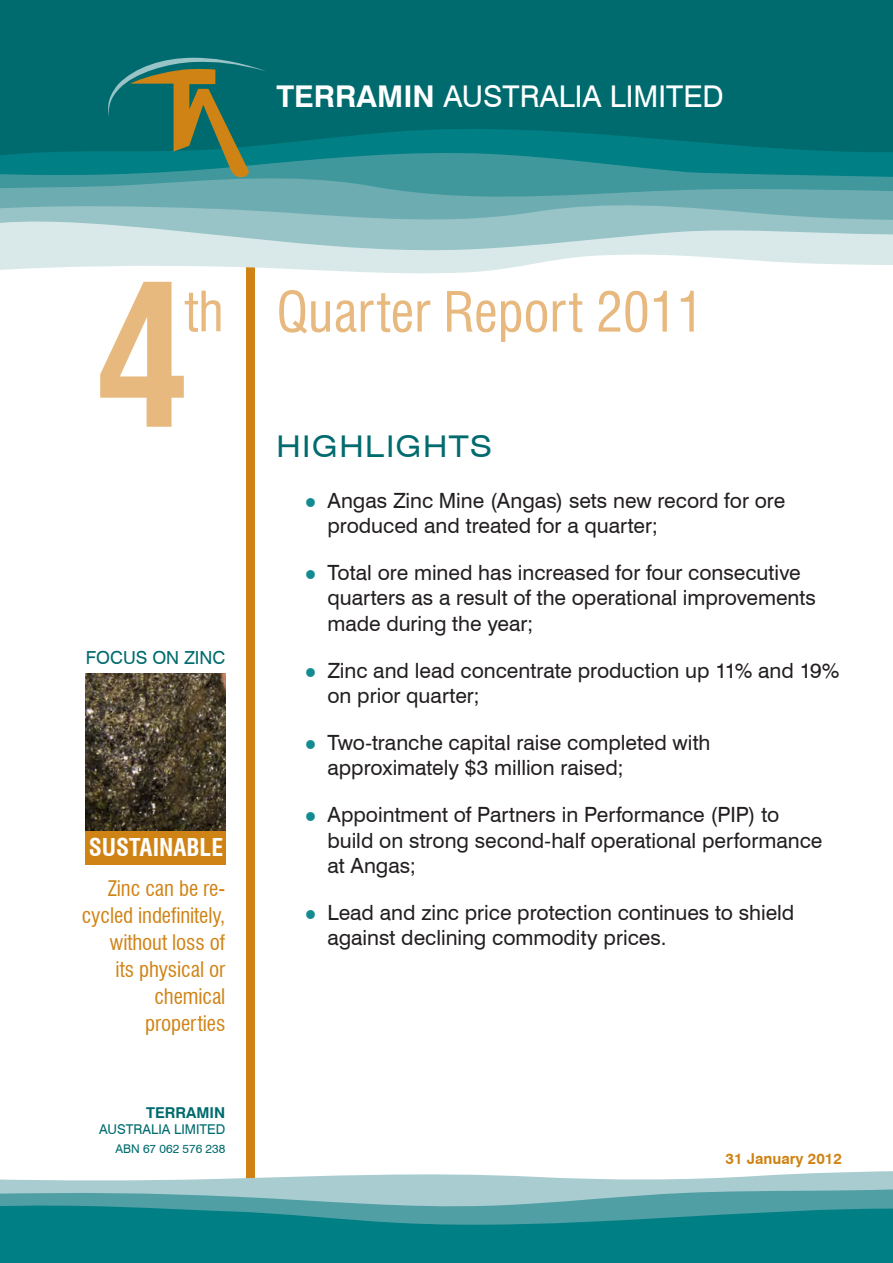
<style>
.page{position:relative;width:893px;height:1263px;background:#fff}
.page>*{position:absolute;margin:0;border:0;box-sizing:border-box;transform-origin:0 0}
.t1{font:700 condensed 195px "Swiss 721 BT";color:#e8b97f}
.t2{font:condensed 54px "Swiss 721 BT";color:#e8b97f}
.t3{font:30px "Swiss 721 BT";color:#fff}
.t4{font:expanded 30px "Swiss 721 BT";letter-spacing:.05em;color:#006b6e}
.t5{font:700 condensed 24px "Swiss 721 BT";color:#fff}
.t6{font:21px/25.5px "Swiss 721 BT";color:#231f20}
.t7{font:condensed 21px/27px "Swiss 721 BT";letter-spacing:-.005em;color:#d08315;text-align:right}
.t8{font:18px "Swiss 721 BT";color:#006b6e}
.t9{font:700 15px "Swiss 721 BT";color:#d08315}
.t10{font:700 15px "Swiss 721 BT";color:#006b6e}
.t11{font:13.5px "Swiss 721 BT";color:#006b6e}
.t12{font:12px "Swiss 721 BT";color:#006b6e}
.s1{font-weight:700}
.s2{font-size:30px;color:#148b90}
</style>
<div class="page">
<div style="left:247px;top:227px;width:8px;height:978px;background:#d08315"></div>
<svg style="left:0;top:255px;width:893px;height:19px;fill:#d9e9ea"></svg>
<svg style="left:0;top:229px;width:893px;height:26px;background:#c4dcde"></svg>
<svg style="left:0;top:207px;width:893px;height:22px;background:#90bfc3"></svg>
<svg style="left:0;top:177px;width:893px;height:30px;background:#5ca5a9"></svg>
<svg style="left:0;top:157px;width:893px;height:20px;background:#218c91"></svg>
<svg style="left:0;top:0;width:893px;height:157px;background:#006d70"></svg>
<svg style="left:106px;top:58px;width:160px;height:121px;background:#307866"></svg>
<svg style="left:0;top:1171px;width:893px;height:18px;fill:#a8ccd0"></svg>
<svg style="left:0;top:1189px;width:893px;height:14px;background:#7fb7bb"></svg>
<svg style="left:0;top:1203px;width:893px;height:60px;background:#10858a"></svg>
<img style="left:85px;top:673px;width:140px;height:158px">
<div style="left:85px;top:831px;width:140px;height:33px;background:#d08315"></div>
<h3 class="t3" style="left:276px;top:78px;width:449px"><span class="s1">TERRAMIN</span> AUSTRALIA LIMITED</h3>
<h1 class="t1" style="left:94px;top:239px;width:99px">4</h1>
<h2 class="t2" style="left:185px;top:280px;width:520px">th Quarter Report 2011</h2>
<p class="t8" style="left:86px;top:647px;width:141px">FOCUS ON ZINC</p>
<p class="t5" style="left:89px;top:833px;width:136px">SUSTAINABLE</p>
<p class="t7" style="left:82px;top:874px;width:145px">Zinc can be re&shy;cycled indefinitely, without loss of<br>its physical or chemical properties</p>
<p class="t10" style="left:146px;top:1104px;width:81px">TERRAMIN</p>
<p class="t11" style="left:99px;top:1121px;width:128px">AUSTRALIA LIMITED</p>
<p class="t12" style="left:116px;top:1141px;width:111px">ABN 67 062 576 238</p>
<h3 class="t4" style="left:276px;top:428px;width:217px">HIGHLIGHTs</h3>
<p class="t6" style="left:327px;top:487px;width:459px;text-indent:-26px"><span class="s2">•</span> Angas Zinc Mine (Angas) sets new record for ore produced and treated for a quarter;</p>
<p class="t6" style="left:327px;top:559px;width:490px;text-indent:-26px"><span class="s2">•</span> Total ore mined has increased for four consecutive quarters as a result of the operational improvements made during the year;</p>
<p class="t6" style="left:327px;top:657px;width:514px;text-indent:-26px"><span class="s2">•</span> Zinc and lead concentrate production up 11% and 19% on prior quarter;</p>
<p class="t6" style="left:327px;top:729px;width:385px;text-indent:-26px"><span class="s2">•</span> Two-tranche capital raise completed with approximately $3 million raised;</p>
<p class="t6" style="left:327px;top:802px;width:496px;text-indent:-26px"><span class="s2">•</span> Appointment of Partners in Performance (PIP) to build on strong second-half operational performance at Angas;</p>
<p class="t6" style="left:327px;top:899px;width:468px;text-indent:-26px"><span class="s2">•</span> Lead and zinc price protection continues to shield against declining commodity prices.</p>
<p class="t9" style="left:725px;top:1149px;width:118px">31 January 2012</p>
</div>
